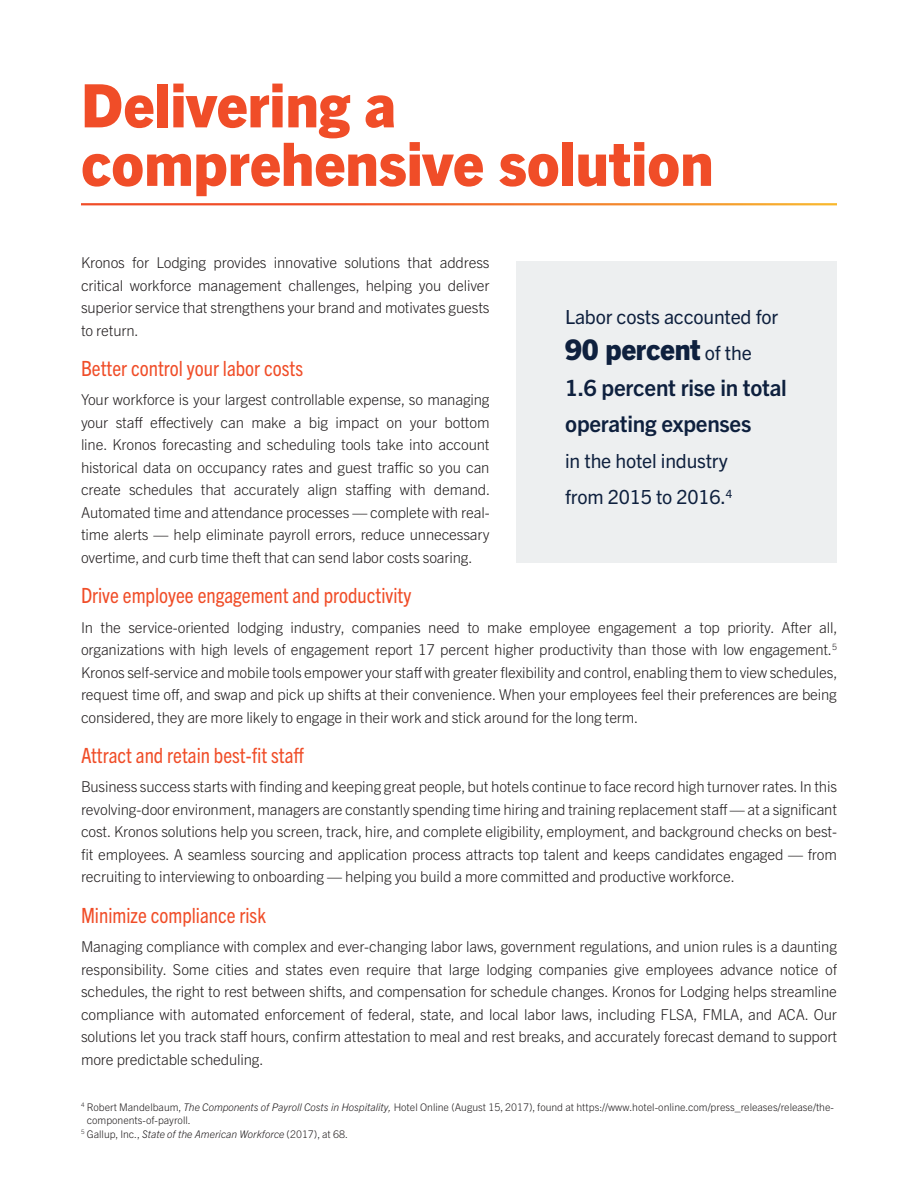
<style>
.page{position:relative;width:918px;height:1188px;background:#fff}
.page>*{position:absolute;margin:0;border:0;box-sizing:border-box;transform-origin:0 0}
.Head{font:800 60px/58.5px "Trade Gothic Next LT Pro";color:#f04d28}
.callout{font:800 28.5px "Trade Gothic Next LT Pro";letter-spacing:-.01em;color:#0e203e}
.callout-2{font:700 22.5px/36px "Trade Gothic Next LT Pro";letter-spacing:-.01em;color:#0e203e}
.Subhead{font:condensed 21px "Trade Gothic Next LT Pro";color:#f04d28}
.callout-3{font:19.5px/36px "Trade Gothic Next LT Pro";letter-spacing:-.01em;color:#0e203e}
.Body_space_after_cha{font:300 15px/22.5px "Trade Gothic Next LT Pro";letter-spacing:-.01em;color:#231f20;text-align:justify}
.Footnotes{font:300 10.5px/13.5px "Trade Gothic Next LT Pro";color:#231f20}
.Footnotes-2{font:italic 300 10.5px "Trade Gothic Next LT Pro";color:#231f20}
.s1{font-style:italic}
.s2{font-style:normal}
.s3{font-weight:400;font-size:19.5px}
</style>
<div class="page">
<div style="left:517px;top:261px;width:320px;height:302px;background:#edeff0"></div>
<p class="Head" style="left:81px;top:72px;width:634px">Delivering a comprehensive solution</p>
<p class="Body_space_after_cha" style="left:81px;top:250px;width:410px">Kronos for Lodging provides innovative solutions that address critical workforce management challenges, helping you deliver superior service that strengthens your brand and motivates guests to return.</p>
<p class="Subhead" style="left:81px;top:354px;width:224px">Better control your labor costs</p>
<p class="Body_space_after_cha" style="left:81px;top:388px;width:411px">Your workforce is your largest controllable expense, so managing your staff effectively can make a big impact on your bottom line. Kronos forecasting and scheduling tools take into account historical data on occupancy rates and guest traffic so you can create schedules that accurately align staffing with demand.<br>Automated time and attendance processes — complete with real&shy;time alerts — help eliminate payroll errors, reduce unnecessary overtime, and curb time theft that can send labor costs soaring.</p>
<p class="Subhead" style="left:81px;top:581px;width:332px">Drive employee engagement and productivity</p>
<p class="Body_space_after_cha" style="left:81px;top:615px;width:758px">In the service-oriented lodging industry, companies need to make employee engagement a top priority. After all, organizations with high levels of engagement report 17 percent higher productivity than those with low engagement.<sup>5<br></sup>Kronos self-service and mobile tools empower your staff with greater flexibility and control, enabling them to view schedules, request time off, and swap and pick up shifts at their convenience. When your employees feel their preferences are being considered, they are more likely to engage in their work and stick around for the long term.</p>
<p class="Subhead" style="left:81px;top:741px;width:224px">Attract and retain best-fit staff</p>
<p class="Body_space_after_cha" style="left:81px;top:775px;width:758px">Business success starts with finding and keeping great people, but hotels continue to face record high turnover rates. In this revolving-door environment, managers are constantly spending time hiring and training replacement staff — at a significant cost. Kronos solutions help you screen, track, hire, and complete eligibility, employment, and background checks on best&shy;fit employees. A seamless sourcing and application process attracts top talent and keeps candidates engaged — from recruiting to interviewing to onboarding — helping you build a more committed and productive workforce.</p>
<p class="Subhead" style="left:81px;top:901px;width:186px">Minimize compliance risk</p>
<p class="Body_space_after_cha" style="left:81px;top:934px;width:758px">Managing compliance with complex and ever-changing labor laws, government regulations, and union rules is a daunting responsibility. Some cities and states even require that large lodging companies give employees advance notice of schedules, the right to rest between shifts, and compensation for schedule changes. Kronos for Lodging helps streamline compliance with automated enforcement of federal, state, and local labor laws, including FLSA, FMLA, and ACA. Our solutions let you track staff hours, confirm attestation to meal and rest breaks, and accurately forecast demand to support more predictable scheduling.</p>
<p class="Footnotes" style="left:87px;top:1100px;width:749px;text-indent:-6px"><sup>4</sup> Robert Mandelbaum, <span class="s1">The Components of Payroll Costs in Hospitality,</span> Hotel Online (August 15, 2017), found at https://www.hotel-online.com/press_releases/release/the&shy;components-of-payroll.</p>
<p class="Footnotes-2" style="left:81px;top:1127px;width:269px"><sup>5</sup> <span class="s2">Gallup, Inc.,</span> State of the American Workforce <span class="s2">(2017), at 68.</span></p>
<p class="callout-3" style="left:565px;top:298px;width:214px">Labor costs accounted for</p>
<p class="callout" style="left:565px;top:330px;width:188px">90 percent <span class="s3">of the</span></p>
<p class="callout-2" style="left:565px;top:369px;width:223px">1.6 percent rise in total operating expenses</p>
<p class="callout-3" style="left:565px;top:442px;width:169px">in the hotel industry from 2015 to 2016.<sup>4</sup></p>
</div>
